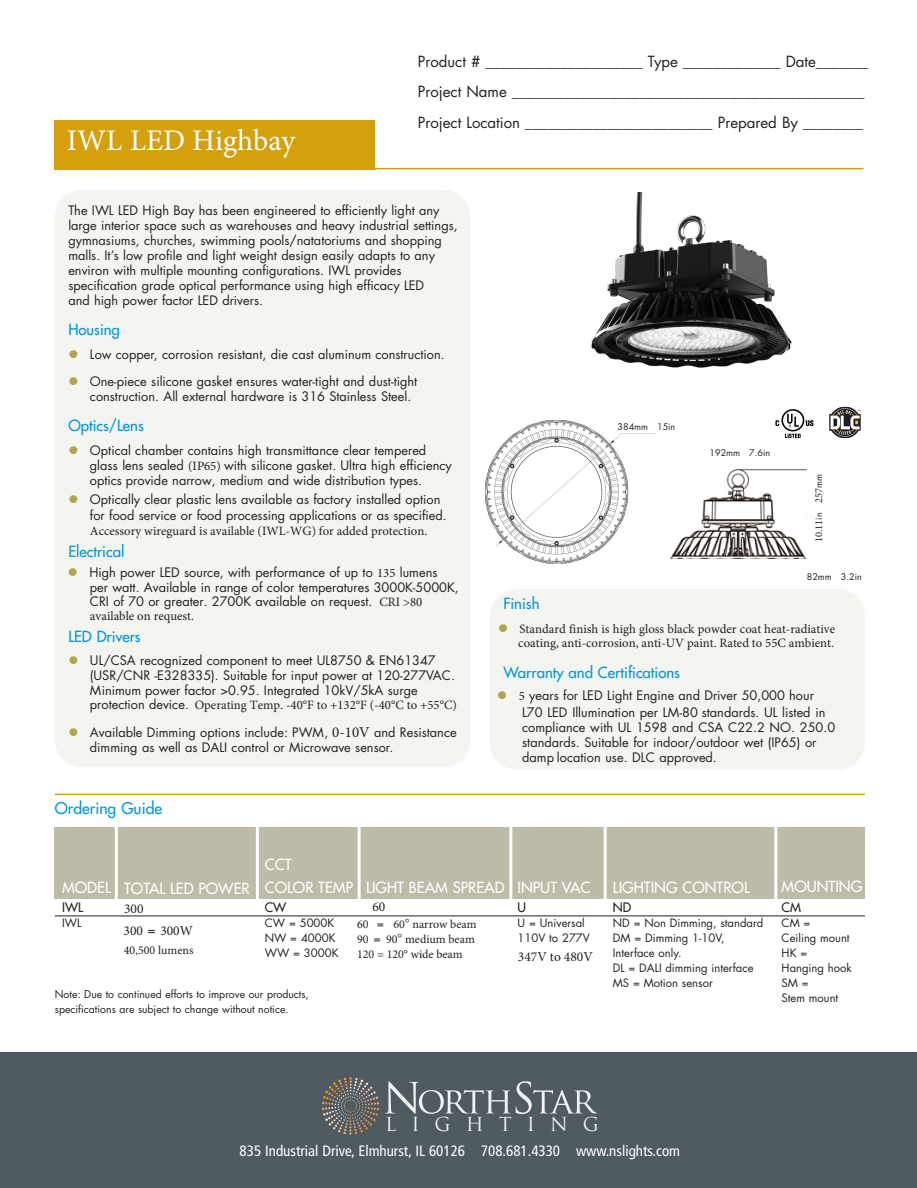
<style>
.page{position:relative;width:917px;height:1188px;background:#fff}
.page>*{position:absolute;margin:0;border:0;box-sizing:border-box;transform-origin:0 0}
.t1{font:30px "Minion Pro";color:#fff}
.t2{font:18.75px "Trajan Pro";letter-spacing:.8em;color:#f2f3f4}
.t3{font:500 15.75px "Futura CE";color:#0196d7}
.t4{font:15px/30.2px "Futura CE";color:#231f20}
.t5{font:500 15px/22.5px "Futura CE";color:#fff}
.t6{font:500 15px "Futura CE";color:#0196d7}
.t7{font:condensed 15px "Frutiger";color:#fff}
.t8{font:13.5px/21.9px "Minion Pro";color:#231f20}
.t9{font:12.75px/15px "Futura CE";color:#231f20}
.t10{font:12.75px/14px "Minion Pro";color:#231f20;text-align:right}
.t11{font:500 12.75px "Futura CE";color:#231f20}
.t12{font:12px/15.1px "Minion Pro";color:#231f20}
.t13{font:11.25px/15px "Futura CE";color:#231f20}
.t14{font:10.5px/15px "Futura CE";color:#231f20}
.t15{font:10.5px "Minion Pro";color:#231f20}
.t16{font:9px "Futura CE";color:#231f20}
.s1{color:#afa653}
.s2{font-family:"Minion Pro"}
.s3{font-family:"Futura CE"}
.s4{font-family:"Minion Pro";font-size:15px}
.s5{font-family:"Futura CE";font-size:9px}
</style>
<div class="page">
<div style="left:55px;top:120px;width:320px;height:50px;background:#d4a00c"></div>
<hr style="left:312px;top:168px;width:551px;height:1px;background:#d4a00c">
<hr style="left:55px;top:794px;width:810px;height:1px;background:#d4a00c">
<hr style="left:55px;top:916px;width:810px;height:1px;background:#231f20">
<div style="left:55px;top:827px;width:810px;height:71px;background:#bdbca8"></div>
<hr style="left:115px;top:826px;width:3px;height:76px;background:#fff">
<hr style="left:256px;top:825px;width:3px;height:77px;background:#fff">
<hr style="left:358px;top:826px;width:3px;height:76px;background:#fff">
<hr style="left:509px;top:823px;width:3px;height:79px;background:#fff">
<hr style="left:604px;top:823px;width:3px;height:78px;background:#fff">
<hr style="left:774px;top:823px;width:3px;height:79px;background:#fff">
<div style="left:55px;top:190px;width:415px;height:577px;background:#f4f4f0;border-radius:27px"></div>
<div style="left:0;top:1053px;width:917px;height:135px;background:#4f5a61"></div>
<svg style="left:322px;top:1077px;width:57px;height:58px"></svg>
<svg style="left:385px;top:1081px;width:212px;height:33px"></svg>
<div style="left:490px;top:589px;width:375px;height:181px;background:#f4f4f0;border-radius:27px"></div>
<img style="left:486px;top:420px;width:169px;height:143px">
<div style="left:618px;top:423px;width:61px;height:10px;background:#fff"></div>
<img style="left:829px;top:406px;width:32px;height:33px">
<img style="left:775px;top:409px;width:39px;height:29px">
<img style="left:670px;top:469px;width:136px;height:90px">
<img style="left:591px;top:192px;width:201px;height:176px">
<h1 class="t1" style="left:67px;top:120px;width:230px">IWL LED Highbay</h1>
<p class="t4" style="left:418px;top:48px;width:452px">Product # _____________________ Type _____________ Date_______<br>Project Name _______________________________________________<br>Project Location _________________________ Prepared By ________</p>
<p class="t9" style="left:68px;top:204px;width:391px">The IWL LED High Bay has been engineered to efficiently light any large interior space such as warehouses and heavy industrial settings, gymnasiums, churches, swimming pools/natatoriums and shopping malls. It’s low profile and light weight design easily adapts to any environ with multiple mounting configurations. IWL provides specification grade optical performance using high efficacy LED<br>and high power factor LED drivers.</p>
<p class="t6" style="left:68px;top:322px;width:53px">Housing</p>
<p class="t9" style="left:68px;top:348px;width:378px"><span class="s1">●</span> Low copper, corrosion resistant, die cast aluminum construction.</p>
<p class="t9" style="left:90px;top:375px;width:329px;text-indent:-22px"><span class="s1">●</span> One-piece silicone gasket ensures water-tight and dust-tight construction. All external hardware is 316 Stainless Steel.</p>
<p class="t6" style="left:68px;top:418px;width:77px">Optics/Lens</p>
<p class="t9" style="left:90px;top:444px;width:363px;text-indent:-22px"><span class="s1">●</span> Optical chamber contains high transmittance clear tempered glass lens sealed <span class="s2">(IP65)</span> with silicone gasket. Ultra high efficiency optics provide narrow, medium and wide distribution types.</p>
<p class="t9" style="left:90px;top:492px;width:358px;line-height:16.2px;text-indent:-22px"><span class="s1">●</span> Optically clear plastic lens available as factory installed option for food service or food processing applications or as specified.</p>
<p class="t10" style="left:90px;top:524px;width:339px">Accessory wireguard is available (IWL-WG) for added protection.</p>
<p class="t6" style="left:68px;top:544px;width:58px">Electrical</p>
<p class="t9" style="left:90px;top:566px;width:370px;line-height:14.4px;text-indent:-22px"><span class="s1">●</span> High power LED source, with performance of up to <span class="s2">135</span> lumens per watt. Available in range of color temperatures 3000K-5000K,<br>CRI of 70 or greater. 2700K available on request. <span class="s2">CRI &gt;80</span></p>
<p class="t10" style="left:90px;top:609px;width:106px">available on request.</p>
<p class="t6" style="left:68px;top:629px;width:74px">LED Drivers</p>
<p class="t9" style="left:90px;top:654px;width:366px;text-indent:-22px"><span class="s1">●</span> UL/CSA recognized component to meet UL8750 &amp; EN61347 (USR/CNR -E328335). Suitable for input power at 120-277VAC.<br>Minimum power factor &gt;0.95. Integrated 10kV/5kA surge</p>
<p class="t10" style="left:90px;top:698px;width:369px"><span class="s3">protection device.</span> Operating Temp. -40°F to +132°F (-40°C to +55°C)</p>
<p class="t9" style="left:90px;top:726px;width:368px;text-indent:-22px"><span class="s1">●</span> Available Dimming options include: PWM, <span class="s4">0-10V</span> and Resistance dimming as well as DALI control or Microwave sensor.</p>
<p class="t3" style="left:55px;top:800px;width:109px">Ordering Guide</p>
<p class="t16" style="left:618px;top:423px;width:59px">384mm 15in</p>
<p class="t16" style="left:710px;top:448px;width:62px">192mm 7.6in</p>
<p class="t15" style="left:812px;top:542px;width:70px;rotate:-90deg">10.11<span class="s5">in</span> 257<span class="s5">mm</span></p>
<p class="t16" style="left:807px;top:572px;width:57px">82mm 3.2in</p>
<p class="t6" style="left:503px;top:596px;width:38px">Finish</p>
<p class="t10" style="left:498px;top:622px;width:339px"><span class="s1">●</span> Standard finish is high gloss black powder coat heat-radiative coating, anti-corrosion, anti-UV paint. Rated to 55C ambient.</p>
<p class="t6" style="left:503px;top:665px;width:178px">Warranty and Certifications</p>
<p class="t9" style="left:522px;top:688px;width:305px;line-height:16.6px;text-indent:-25px"><span class="s1">●</span> <span class="s2">5</span> years for LED Light Engine and Driver 50,000 hour<br>L70 LED Illumination per LM-80 standards. UL listed in</p>
<p class="t9" style="left:522px;top:721px;width:314px">compliance with UL 1598 and CSA C22.2 NO. 250.0 standards. Suitable for indoor/outdoor wet (IP65) or damp location use. DLC approved.</p>
<p class="t5" style="left:62px;top:877px;width:50px">MODEL</p>
<p class="t11" style="left:62px;top:901px;width:22px">IWL</p>
<p class="t13" style="left:62px;top:916px;width:21px">IWL</p>
<p class="t5" style="left:124px;top:878px;width:127px">TOTAL LED POWER</p>
<p class="t8" style="left:124px;top:898px;width:71px">300<br>300 <span class="s3">=</span> 300W</p>
<p class="t12" style="left:124px;top:942px;width:71px">40,500 lumens</p>
<p class="t5" style="left:265px;top:855px;width:90px">CCT<br>COLOR TEMP</p>
<p class="t11" style="left:265px;top:901px;width:23px">CW</p>
<p class="t13" style="left:265px;top:917px;width:75px">CW = 5000K<br>NW = 4000K<br>WW = 3000K</p>
<p class="t5" style="left:366px;top:877px;width:140px">LIGHT BEAM SPREAD</p>
<p class="t8" style="left:372px;top:896px;width:14px">60</p>
<p class="t12" style="left:357px;top:917px;width:121px">60 <span class="s3">=</span> 60<span class="s3">°</span> narrow beam<br>90 <span class="s3">=</span> 90<span class="s3">°</span> medium beam<br>120 = 120° wide beam</p>
<p class="t14" style="left:55px;top:987px;width:256px">Note: Due to continued efforts to improve our products, specifications are subject to change without notice.</p>
<p class="t5" style="left:518px;top:877px;width:74px">INPUT VAC</p>
<p class="t11" style="left:518px;top:901px;width:10px">U</p>
<p class="t13" style="left:518px;top:917px;width:74px">U = Universal<br>110V to 277V</p>
<p class="t8" style="left:518px;top:946px;width:76px">347V to 480V</p>
<p class="t5" style="left:613px;top:877px;width:138px">LIGHTING CONTROL</p>
<p class="t11" style="left:613px;top:901px;width:20px">ND</p>
<p class="t13" style="left:613px;top:916px;width:152px">ND = Non Dimming, standard<br>DM = Dimming 1-10V,<br>Interface only.<br>DL = DALI dimming interface<br>MS = Motion sensor</p>
<p class="t5" style="left:782px;top:877px;width:82px">MOUNTING</p>
<p class="t11" style="left:782px;top:901px;width:21px">CM</p>
<p class="t13" style="left:782px;top:916px;width:72px">CM =<br>Ceiling mount<br>HK =<br>Hanging hook<br>SM =<br>Stem mount</p>
<h2 class="t2" style="left:385px;top:1117px;width:215px">LIGHTING</h2>
<p class="t7" style="left:240px;top:1145px;width:442px">835 Industrial Drive, Elmhurst, IL 60126 708.681.4330 www.nslights.com</p>
</div>
